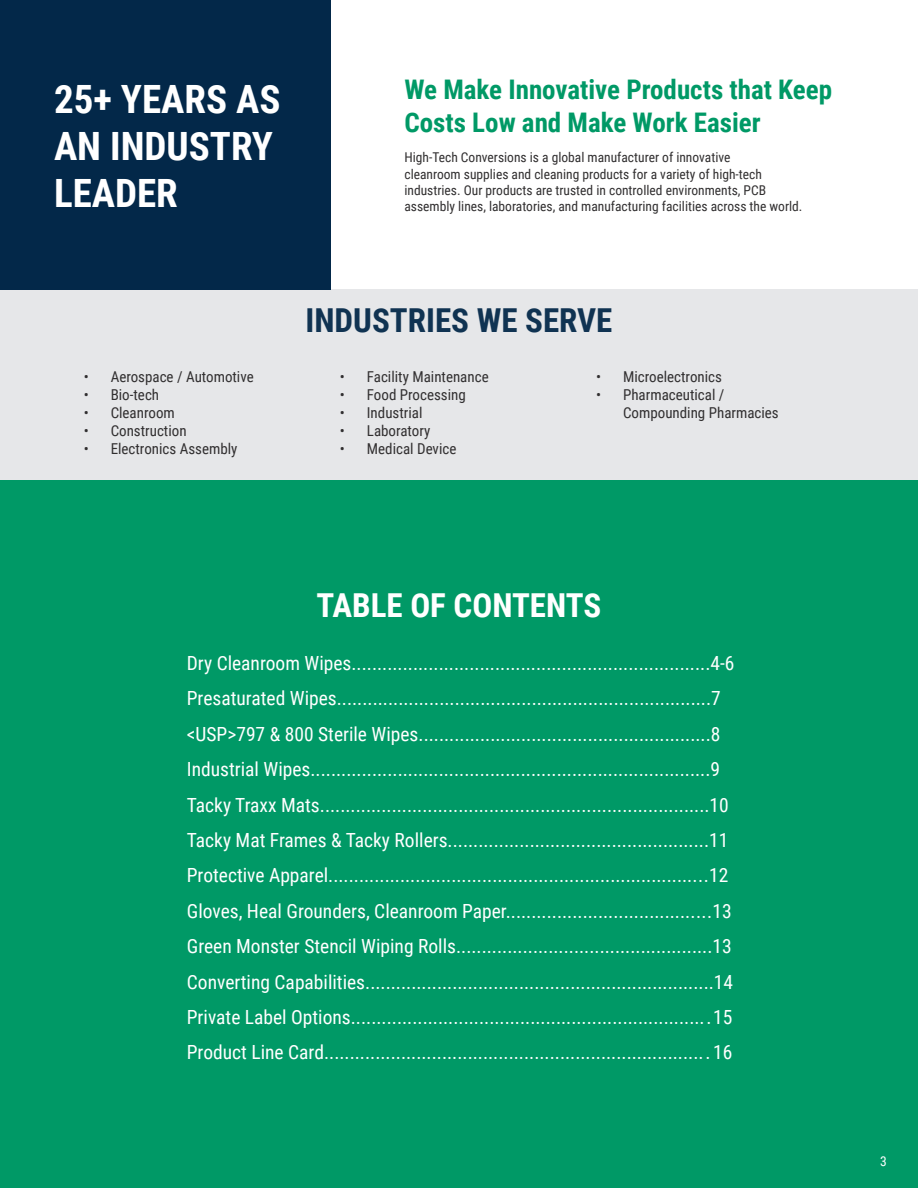
<style>
.page{position:relative;width:918px;height:1188px;background:#fff}
.page>*{position:absolute;margin:0;border:0;box-sizing:border-box;transform-origin:0 0}
.inner_table_text_sty{font:700 39px/46.8px "Roboto Condensed";color:#fff}
.inner_table_text_sty-2{font:700 33px "Roboto Condensed";color:#103352}
.inner_table_text_sty-3{font:700 33px "Roboto Condensed";color:#fff}
.inner_table_text_sty-4{font:700 27px/32.4px "Roboto Condensed";color:#096}
.inner_table_text_sty-5{font:19.5px "Roboto Condensed";color:#fff}
.t1{font:15px/18px "Roboto Condensed";color:#312f30}
.inner_table_text_sty-6{font:13.5px "Roboto Condensed";color:#312f30}
.inner_table_text_sty-7{font:13.5px "Roboto Condensed";color:#fff}
</style>
<div class="page">
<div style="left:0;top:464px;width:918px;height:724px;background:#096"></div>
<div style="left:0;top:289px;width:918px;height:190px;background:#e6e7e9"></div>
<div style="left:0;top:0;width:331px;height:289px;background:#032849"></div>
<p class="inner_table_text_sty" style="left:54px;top:75px;width:228px">25+ YEARS AS<br>AN INDUSTRY<br>LEADER</p>
<p class="inner_table_text_sty-4" style="left:404px;top:73px;width:429px">We Make Innovative Products that Keep<br>Costs Low and Make Work Easier</p>
<p class="inner_table_text_sty-6" style="left:404px;top:148px;width:327px">High-Tech Conversions is a global manufacturer of innovative</p>
<p class="inner_table_text_sty-6" style="left:404px;top:164px;width:359px">cleanroom supplies and cleaning products for a variety of high-tech</p>
<p class="inner_table_text_sty-6" style="left:404px;top:181px;width:363px">industries. Our products are trusted in controlled environments, PCB</p>
<p class="inner_table_text_sty-6" style="left:404px;top:197px;width:400px">assembly lines, laboratories, and manufacturing facilities across the world.</p>
<p class="t1" style="left:84px;top:367px;width:172px">• Aerospace / Automotive</p>
<p class="t1" style="left:84px;top:385px;width:77px">• Bio-tech</p>
<p class="t1" style="left:84px;top:403px;width:93px">• Cleanroom</p>
<p class="t1" style="left:84px;top:421px;width:104px">• Construction</p>
<p class="t1" style="left:84px;top:439px;width:155px">• Electronics Assembly</p>
<p class="inner_table_text_sty-2" style="left:306px;top:297px;width:308px">INDUSTRIES WE SERVE</p>
<p class="t1" style="left:340px;top:367px;width:150px">• Facility Maintenance</p>
<p class="t1" style="left:340px;top:385px;width:127px">• Food Processing</p>
<p class="t1" style="left:340px;top:403px;width:84px">• Industrial</p>
<p class="t1" style="left:340px;top:421px;width:92px">• Laboratory</p>
<p class="t1" style="left:340px;top:439px;width:118px">• Medical Device</p>
<p class="t1" style="left:596px;top:367px;width:127px">• Microelectronics</p>
<p class="t1" style="left:623px;top:385px;width:157px;text-indent:-27px">• Pharmaceutical /<br>Compounding Pharmacies</p>
<p class="inner_table_text_sty-3" style="left:317px;top:582px;width:286px">TABLE OF CONTENTS</p>
<p class="inner_table_text_sty-5" style="left:187px;top:649px;width:549px">Dry Cleanroom Wipes......................................................................4-6</p>
<p class="inner_table_text_sty-5" style="left:187px;top:685px;width:535px">Presaturated Wipes.........................................................................7</p>
<p class="inner_table_text_sty-5" style="left:187px;top:720px;width:535px">&lt;USP&gt;797 &amp; 800 Sterile Wipes.........................................................8</p>
<p class="inner_table_text_sty-5" style="left:187px;top:756px;width:535px">Industrial Wipes..............................................................................9</p>
<p class="inner_table_text_sty-5" style="left:187px;top:791px;width:544px">Tacky Traxx Mats............................................................................10</p>
<p class="inner_table_text_sty-5" style="left:187px;top:826px;width:543px">Tacky Mat Frames &amp; Tacky Rollers...................................................11</p>
<p class="inner_table_text_sty-5" style="left:187px;top:862px;width:543px">Protective Apparel..........................................................................12</p>
<p class="inner_table_text_sty-5" style="left:187px;top:897px;width:547px">Gloves, Heal Grounders, Cleanroom Paper........................................13</p>
<p class="inner_table_text_sty-5" style="left:187px;top:933px;width:546px">Green Monster Stencil Wiping Rolls..................................................13</p>
<p class="inner_table_text_sty-5" style="left:187px;top:968px;width:548px">Converting Capabilities....................................................................14</p>
<p class="inner_table_text_sty-5" style="left:187px;top:1003px;width:547px">Private Label Options......................................................................15</p>
<p class="inner_table_text_sty-5" style="left:187px;top:1039px;width:547px">Product Line Card........................................................................... 16</p>
<p class="inner_table_text_sty-7" style="left:880px;top:1152px;width:8px">3</p>
</div>
